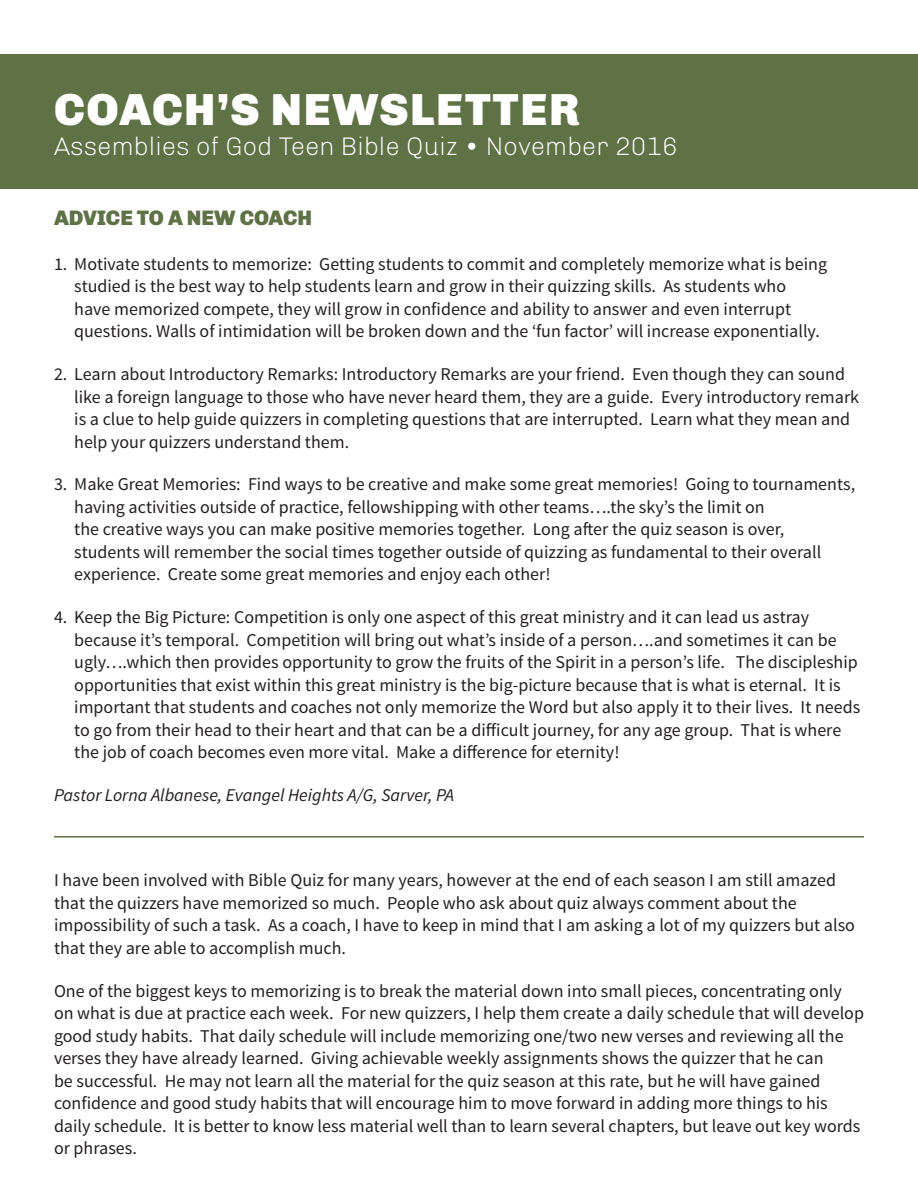
<style>
.page{position:relative;width:918px;height:1188px;background:#fff}
.page>*{position:absolute;margin:0;border:0;box-sizing:border-box;transform-origin:0 0}
.t1{font:900 45px "Chivo";letter-spacing:.035em;color:#fff}
.t2{font:300 25.5px "Chivo";color:#fff}
.Body_Titles{font:900 21px "Chivo";color:#5e7246}
.Body{font:18px/22.5px "Source Sans Pro";color:#231f20}
.Body-2{font:italic 18px "Source Sans Pro";color:#231f20}
</style>
<div class="page">
<div style="left:0;top:55px;width:918px;height:134px;background:#5e7246"></div>
<hr style="left:54px;top:836px;width:810px;height:2px;background:#5e7246">
<p class="t1" style="left:54px;top:83px;width:527px">COACH’S NEWSLETTER</p>
<p class="t2" style="left:54px;top:132px;width:626px">Assemblies of God Teen Bible Quiz • November 2016</p>
<p class="Body_Titles" style="left:54px;top:205px;width:260px">ADVICE TO A NEW COACH</p>
<p class="Body" style="left:74px;top:253px;width:754px;text-indent:-20px">1. Motivate students to memorize: Getting students to commit and completely memorize what is being studied is the best way to help students learn and grow in their quizzing skills. As students who<br>have memorized compete, they will grow in confidence and ability to answer and even interrupt questions. Walls of intimidation will be broken down and the ‘fun factor’ will increase exponentially.</p>
<p class="Body" style="left:74px;top:363px;width:786px;text-indent:-20px">2. Learn about Introductory Remarks: Introductory Remarks are your friend. Even though they can sound like a foreign language to those who have never heard them, they are a guide. Every introductory remark is a clue to help guide quizzers in completing questions that are interrupted. Learn what they mean and help your quizzers understand them.</p>
<p class="Body" style="left:74px;top:474px;width:782px;text-indent:-20px">3. Make Great Memories: Find ways to be creative and make some great memories! Going to tournaments, having activities outside of practice, fellowshipping with other teams….the sky’s the limit on<br>the creative ways you can make positive memories together. Long after the quiz season is over,<br>students will remember the social times together outside of quizzing as fundamental to their overall experience. Create some great memories and enjoy each other!</p>
<p class="Body" style="left:74px;top:606px;width:788px;text-indent:-20px">4. Keep the Big Picture: Competition is only one aspect of this great ministry and it can lead us astray because it’s temporal. Competition will bring out what’s inside of a person….and sometimes it can be ugly….which then provides opportunity to grow the fruits of the Spirit in a person’s life. The discipleship opportunities that exist within this great ministry is the big-picture because that is what is eternal. It is important that students and coaches not only memorize the Word but also apply it to their lives. It needs to go from their head to their heart and that can be a difficult journey, for any age group. That is where the job of coach becomes even more vital. Make a difference for eternity!</p>
<p class="Body-2" style="left:54px;top:784px;width:402px">Pastor Lorna Albanese, Evangel Heights A/G, Sarver, PA</p>
<p class="Body" style="left:54px;top:870px;width:803px">I have been involved with Bible Quiz for many years, however at the end of each season I am still amazed that the quizzers have memorized so much. People who ask about quiz always comment about the impossibility of such a task. As a coach, I have to keep in mind that I am asking a lot of my quizzers but also that they are able to accomplish much.</p>
<p class="Body" style="left:54px;top:980px;width:812px">One of the biggest keys to memorizing is to break the material down into small pieces, concentrating only on what is due at practice each week. For new quizzers, I help them create a daily schedule that will develop good study habits. That daily schedule will include memorizing one/two new verses and reviewing all the verses they have already learned. Giving achievable weekly assignments shows the quizzer that he can<br>be successful. He may not learn all the material for the quiz season at this rate, but he will have gained confidence and good study habits that will encourage him to move forward in adding more things to his daily schedule. It is better to know less material well than to learn several chapters, but leave out key words or phrases.</p>
</div>
